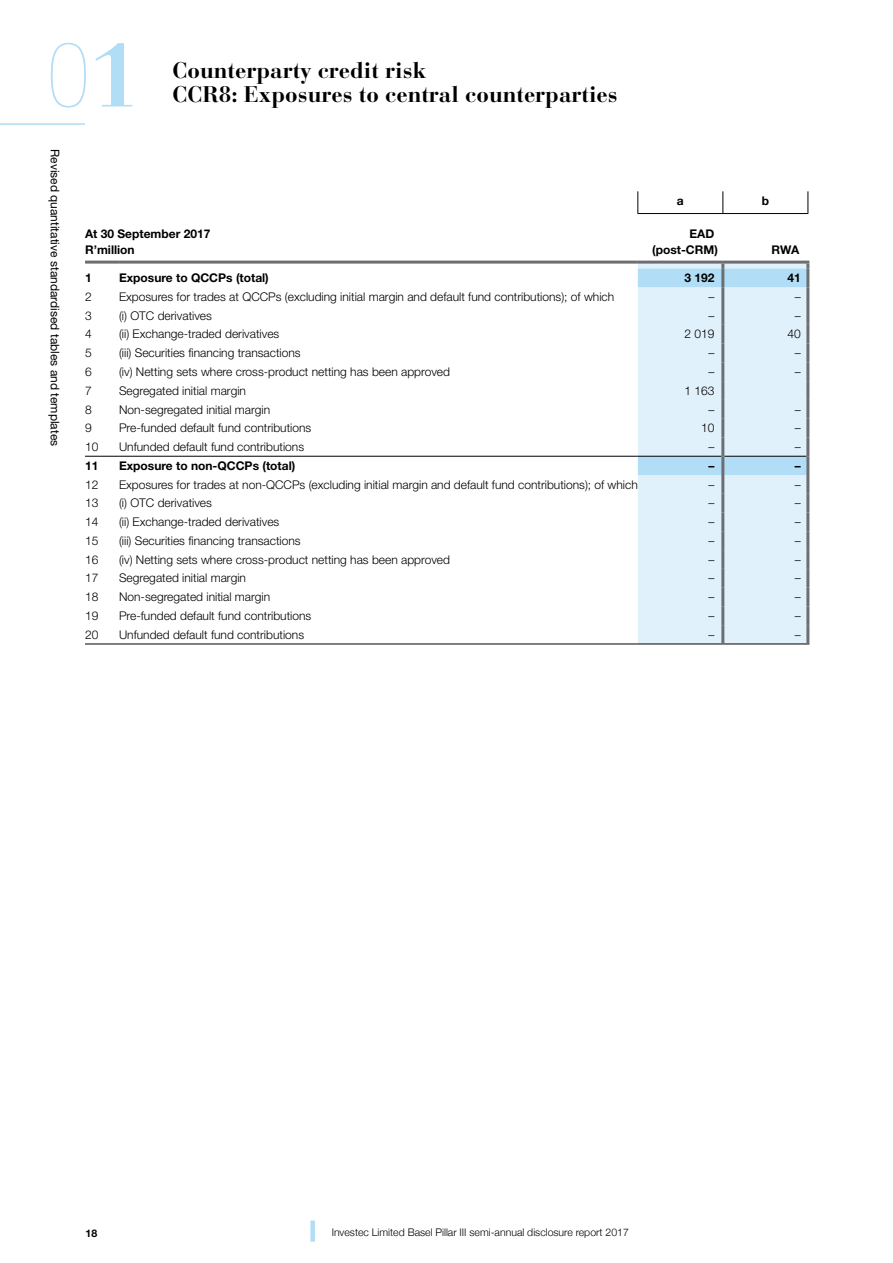
<style>
.page{position:relative;width:893px;height:1263px;background:#fff}
.page>*{position:absolute;margin:0;border:0;box-sizing:border-box;transform-origin:0 0}
.t1{font:200 condensed 90px "Helvetica Neue LT Std";color:#b1ddf6}
.t2{font:700 22.5px/24px "Bauer Bodoni";color:#000}
.t3{font:300 12px "Helvetica Neue LT Std";color:#000}
.t4{font:700 12px/15.8px "Helvetica Neue LT Std";color:#000}
.t5{font:12px "Helvetica Neue LT Std";color:#000}
.t6{font:300 10.5px "Helvetica Neue";color:#000}
.t7{font:700 10.5px "Helvetica Neue LT Std";color:#000}
.s1{font-family:"Bauer Bodoni";font-weight:700;font-stretch:normal}
</style>
<div class="page">
<div style="left:310px;top:1220px;width:5px;height:22px;background:#b1ddf6"></div>
<hr style="left:0;top:123px;width:85px;height:2px;background:#b1ddf6">
<div style="left:638px;top:475px;width:168px;height:169px;background:#e0f1fb"></div>
<svg style="left:722px;top:191px;width:1px;height:22px"></svg>
<svg style="left:637px;top:191px;width:1px;height:22px"></svg>
<svg style="left:807px;top:191px;width:1px;height:22px"></svg>
<hr style="left:637px;top:213px;width:86px;height:1px;background:#000">
<hr style="left:723px;top:213px;width:85px;height:1px;background:#000">
<hr style="left:85px;top:644px;width:34px;height:1px;background:#000">
<hr style="left:119px;top:644px;width:519px;height:1px;background:#000">
<hr style="left:638px;top:644px;width:85px;height:1px;background:#000">
<hr style="left:723px;top:644px;width:86px;height:1px;background:#000">
<hr style="left:638px;top:261px;width:85px;height:3px;background:#6d6e71">
<hr style="left:723px;top:261px;width:86px;height:3px;background:#6d6e71">
<hr style="left:85px;top:456px;width:34px;height:1px;background:#000">
<hr style="left:119px;top:456px;width:519px;height:1px;background:#000">
<hr style="left:85px;top:261px;width:34px;height:3px;background:#6d6e71">
<hr style="left:119px;top:261px;width:519px;height:3px;background:#6d6e71">
<svg style="left:638px;top:264px;width:171px;height:211px;background:#d6ebf8"></svg>
<hr style="left:721px;top:268px;width:3px;height:19px;background:#6d6e71">
<hr style="left:806px;top:268px;width:3px;height:19px;background:#6d6e71">
<hr style="left:721px;top:287px;width:3px;height:19px;background:#6d6e71">
<hr style="left:806px;top:287px;width:3px;height:19px;background:#6d6e71">
<hr style="left:721px;top:306px;width:3px;height:19px;background:#6d6e71">
<hr style="left:806px;top:306px;width:3px;height:19px;background:#6d6e71">
<hr style="left:721px;top:325px;width:3px;height:19px;background:#6d6e71">
<hr style="left:806px;top:325px;width:3px;height:19px;background:#6d6e71">
<hr style="left:721px;top:344px;width:3px;height:18px;background:#6d6e71">
<hr style="left:806px;top:344px;width:3px;height:18px;background:#6d6e71">
<hr style="left:721px;top:362px;width:3px;height:19px;background:#6d6e71">
<hr style="left:806px;top:362px;width:3px;height:19px;background:#6d6e71">
<hr style="left:721px;top:381px;width:3px;height:19px;background:#6d6e71">
<hr style="left:806px;top:381px;width:3px;height:19px;background:#6d6e71">
<hr style="left:721px;top:400px;width:3px;height:19px;background:#6d6e71">
<hr style="left:806px;top:400px;width:3px;height:19px;background:#6d6e71">
<hr style="left:721px;top:419px;width:3px;height:18px;background:#6d6e71">
<hr style="left:806px;top:419px;width:3px;height:18px;background:#6d6e71">
<hr style="left:721px;top:437px;width:3px;height:19px;background:#6d6e71">
<hr style="left:806px;top:437px;width:3px;height:19px;background:#6d6e71">
<hr style="left:721px;top:456px;width:3px;height:19px;background:#6d6e71">
<hr style="left:806px;top:456px;width:3px;height:19px;background:#6d6e71">
<hr style="left:721px;top:475px;width:3px;height:19px;background:#6d6e71">
<hr style="left:806px;top:475px;width:3px;height:19px;background:#6d6e71">
<hr style="left:721px;top:494px;width:3px;height:18px;background:#6d6e71">
<hr style="left:806px;top:494px;width:3px;height:18px;background:#6d6e71">
<hr style="left:721px;top:512px;width:3px;height:19px;background:#6d6e71">
<hr style="left:806px;top:512px;width:3px;height:19px;background:#6d6e71">
<hr style="left:721px;top:531px;width:3px;height:19px;background:#6d6e71">
<hr style="left:806px;top:531px;width:3px;height:19px;background:#6d6e71">
<hr style="left:721px;top:550px;width:3px;height:19px;background:#6d6e71">
<hr style="left:806px;top:550px;width:3px;height:19px;background:#6d6e71">
<hr style="left:721px;top:569px;width:3px;height:19px;background:#6d6e71">
<hr style="left:806px;top:569px;width:3px;height:19px;background:#6d6e71">
<hr style="left:721px;top:588px;width:3px;height:18px;background:#6d6e71">
<hr style="left:806px;top:588px;width:3px;height:18px;background:#6d6e71">
<hr style="left:721px;top:606px;width:3px;height:19px;background:#6d6e71">
<hr style="left:806px;top:606px;width:3px;height:19px;background:#6d6e71">
<hr style="left:721px;top:625px;width:3px;height:19px;background:#6d6e71">
<hr style="left:806px;top:625px;width:3px;height:19px;background:#6d6e71">
<h1 class="t1" style="left:47px;top:26px;width:95px">0<span class="s1">1</span></h1>
<h2 class="t2" style="left:173px;top:58px;width:447px">Counterparty credit risk<br>CCR8: Exposures to central counterparties</h2>
<p class="t5" style="left:62px;top:149px;width:299px;rotate:90deg">Revised quantitative standardised tables and templates</p>
<p class="t4" style="left:677px;top:193px;width:8px">a</p>
<p class="t4" style="left:762px;top:193px;width:9px">b</p>
<p class="t4" style="left:85px;top:225px;width:127px">At 30 September 2017<br>R’million</p>
<p class="t4" style="left:652px;top:225px;width:67px;text-align:right">EAD (post-CRM)</p>
<p class="t4" style="left:771px;top:241px;width:30px">RWA</p>
<p class="t4" style="left:85px;top:270px;width:8px">1</p>
<p class="t4" style="left:119px;top:270px;width:151px">Exposure to QCCPs (total)</p>
<p class="t4" style="left:684px;top:270px;width:32px">3 192</p>
<p class="t4" style="left:788px;top:270px;width:15px">41</p>
<p class="t3" style="left:85px;top:289px;width:8px">2</p>
<p class="t3" style="left:119px;top:289px;width:497px">Exposures for trades at QCCPs (excluding initial margin and default fund contributions); of which</p>
<p class="t3" style="left:708px;top:289px;width:7px">–</p>
<p class="t3" style="left:795px;top:289px;width:7px">–</p>
<p class="t3" style="left:85px;top:308px;width:8px">3</p>
<p class="t3" style="left:119px;top:308px;width:94px">(i) OTC derivatives</p>
<p class="t3" style="left:708px;top:308px;width:7px">–</p>
<p class="t3" style="left:795px;top:308px;width:7px">–</p>
<p class="t3" style="left:85px;top:327px;width:8px">4</p>
<p class="t3" style="left:119px;top:327px;width:162px">(ii) Exchange-traded derivatives</p>
<p class="t3" style="left:684px;top:327px;width:32px">2 019</p>
<p class="t3" style="left:788px;top:327px;width:15px">40</p>
<p class="t3" style="left:85px;top:346px;width:8px">5</p>
<p class="t3" style="left:119px;top:346px;width:183px">(iii) Securities financing transactions</p>
<p class="t3" style="left:708px;top:346px;width:7px">–</p>
<p class="t3" style="left:795px;top:346px;width:7px">–</p>
<p class="t3" style="left:85px;top:364px;width:8px">6</p>
<p class="t3" style="left:119px;top:364px;width:332px">(iv) Netting sets where cross-product netting has been approved</p>
<p class="t3" style="left:708px;top:364px;width:7px">–</p>
<p class="t3" style="left:795px;top:364px;width:7px">–</p>
<p class="t3" style="left:85px;top:383px;width:8px">7</p>
<p class="t3" style="left:119px;top:383px;width:128px">Segregated initial margin</p>
<p class="t3" style="left:684px;top:383px;width:32px">1 163</p>
<p class="t3" style="left:85px;top:402px;width:8px">8</p>
<p class="t3" style="left:119px;top:402px;width:153px">Non-segregated initial margin</p>
<p class="t3" style="left:708px;top:402px;width:7px">–</p>
<p class="t3" style="left:795px;top:402px;width:7px">–</p>
<p class="t3" style="left:85px;top:421px;width:8px">9</p>
<p class="t3" style="left:119px;top:421px;width:194px">Pre-funded default fund contributions</p>
<p class="t3" style="left:701px;top:421px;width:15px">10</p>
<p class="t3" style="left:795px;top:421px;width:7px">–</p>
<p class="t3" style="left:85px;top:439px;width:15px">10</p>
<p class="t3" style="left:119px;top:439px;width:187px">Unfunded default fund contributions</p>
<p class="t3" style="left:708px;top:439px;width:7px">–</p>
<p class="t3" style="left:795px;top:439px;width:7px">–</p>
<p class="t4" style="left:85px;top:457px;width:15px">11</p>
<p class="t4" style="left:119px;top:457px;width:178px">Exposure to non-QCCPs (total)</p>
<p class="t4" style="left:708px;top:457px;width:7px">–</p>
<p class="t4" style="left:795px;top:457px;width:7px">–</p>
<p class="t3" style="left:85px;top:477px;width:15px">12</p>
<p class="t3" style="left:119px;top:477px;width:520px">Exposures for trades at non-QCCPs (excluding initial margin and default fund contributions); of which</p>
<p class="t3" style="left:708px;top:477px;width:7px">–</p>
<p class="t3" style="left:795px;top:477px;width:7px">–</p>
<p class="t3" style="left:85px;top:496px;width:15px">13</p>
<p class="t3" style="left:119px;top:496px;width:94px">(i) OTC derivatives</p>
<p class="t3" style="left:708px;top:496px;width:7px">–</p>
<p class="t3" style="left:795px;top:496px;width:7px">–</p>
<p class="t3" style="left:85px;top:514px;width:15px">14</p>
<p class="t3" style="left:119px;top:514px;width:162px">(ii) Exchange-traded derivatives</p>
<p class="t3" style="left:708px;top:514px;width:7px">–</p>
<p class="t3" style="left:795px;top:514px;width:7px">–</p>
<p class="t3" style="left:85px;top:533px;width:15px">15</p>
<p class="t3" style="left:119px;top:533px;width:183px">(iii) Securities financing transactions</p>
<p class="t3" style="left:708px;top:533px;width:7px">–</p>
<p class="t3" style="left:795px;top:533px;width:7px">–</p>
<p class="t3" style="left:85px;top:552px;width:15px">16</p>
<p class="t3" style="left:119px;top:552px;width:332px">(iv) Netting sets where cross-product netting has been approved</p>
<p class="t3" style="left:708px;top:552px;width:7px">–</p>
<p class="t3" style="left:795px;top:552px;width:7px">–</p>
<p class="t3" style="left:85px;top:571px;width:15px">17</p>
<p class="t3" style="left:119px;top:571px;width:128px">Segregated initial margin</p>
<p class="t3" style="left:708px;top:571px;width:7px">–</p>
<p class="t3" style="left:795px;top:571px;width:7px">–</p>
<p class="t3" style="left:85px;top:590px;width:15px">18</p>
<p class="t3" style="left:119px;top:590px;width:153px">Non-segregated initial margin</p>
<p class="t3" style="left:708px;top:590px;width:7px">–</p>
<p class="t3" style="left:795px;top:590px;width:7px">–</p>
<p class="t3" style="left:85px;top:608px;width:15px">19</p>
<p class="t3" style="left:119px;top:608px;width:194px">Pre-funded default fund contributions</p>
<p class="t3" style="left:708px;top:608px;width:7px">–</p>
<p class="t3" style="left:795px;top:608px;width:7px">–</p>
<p class="t3" style="left:85px;top:627px;width:15px">20</p>
<p class="t3" style="left:119px;top:627px;width:187px">Unfunded default fund contributions</p>
<p class="t3" style="left:708px;top:627px;width:7px">–</p>
<p class="t3" style="left:795px;top:627px;width:7px">–</p>
<p class="t7" style="left:86px;top:1227px;width:13px">18</p>
<p class="t6" style="left:332px;top:1224px;width:299px">Investec Limited Basel Pillar III semi-annual disclosure report 2017</p>
</div>
